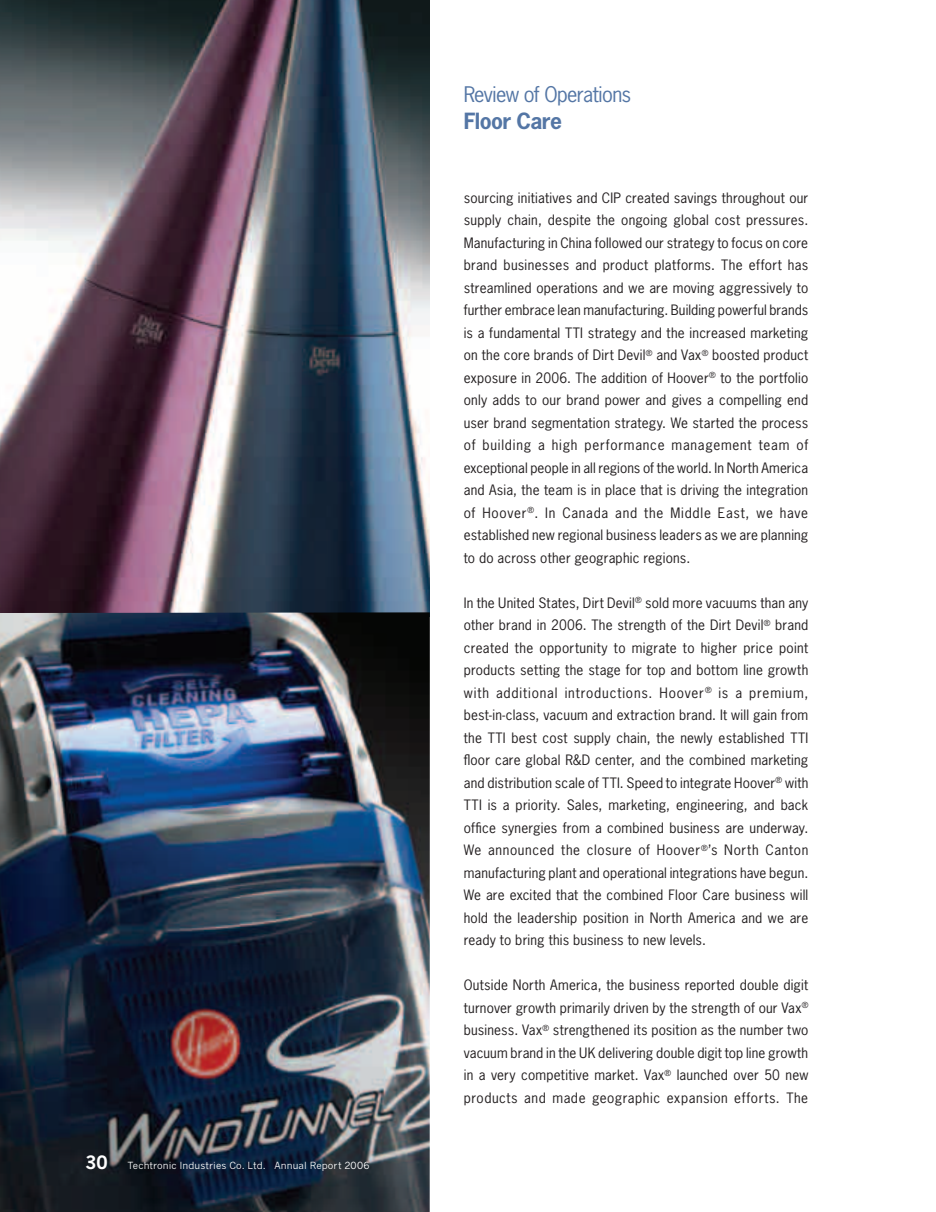
<style>
.page{position:relative;width:936px;height:1212px;background:#fff}
.page>*{position:absolute;margin:0;border:0;box-sizing:border-box;transform-origin:0 0}
.t1{font:700 21px "News Gothic Std";letter-spacing:-.03em;color:#5476a5}
.t2{font:20.25px "News Gothic Std";letter-spacing:-.03em;color:#5476a5}
.t3{font:13.5px/22.5px "News Gothic Std";letter-spacing:.015em;color:#231f20;text-align:justify}
.t4{font:9.75px "News Gothic";letter-spacing:.01em;color:#fff}
.s1{font-weight:700;font-size:18px}
</style>
<div class="page">
<img style="left:0;top:0;width:429px;height:612px">
<img style="left:0;top:612px;width:430px;height:600px">
<p class="t4" style="left:85px;top:1160px;width:286px"><span class="s1">30</span> Techtronic Industries Co. Ltd. Annual Report 2006</p>
<h2 class="t2" style="left:463px;top:86px;width:169px">Review of Operations</h2>
<h1 class="t1" style="left:463px;top:113px;width:100px">Floor Care</h1>
<p class="t3" style="left:463px;top:187px;width:346px">sourcing initiatives and CIP created savings throughout our supply chain, despite the ongoing global cost pressures.<br>Manufacturing in China followed our strategy to focus on core brand businesses and product platforms. The effort has streamlined operations and we are moving aggressively to further embrace lean manufacturing. Building powerful brands is a fundamental TTI strategy and the increased marketing on the core brands of Dirt Devil<sup>®</sup> and Vax<sup>®</sup> boosted product exposure in 2006. The addition of Hoover<sup>®</sup> to the portfolio only adds to our brand power and gives a compelling end user brand segmentation strategy. We started the process of building a high performance management team of exceptional people in all regions of the world. In North America and Asia, the team is in place that is driving the integration of Hoover<sup>®</sup>. In Canada and the Middle East, we have established new regional business leaders as we are planning to do across other geographic regions.</p>
<p class="t3" style="left:463px;top:592px;width:346px">In the United States, Dirt Devil<sup>®</sup> sold more vacuums than any other brand in 2006. The strength of the Dirt Devil<sup>®</sup> brand created the opportunity to migrate to higher price point products setting the stage for top and bottom line growth with additional introductions. Hoover<sup>®</sup> is a premium, best-in-class, vacuum and extraction brand. It will gain from the TTI best cost supply chain, the newly established TTI floor care global R&amp;D center, and the combined marketing and distribution scale of TTI. Speed to integrate Hoover<sup>®</sup> with TTI is a priority. Sales, marketing, engineering, and back office synergies from a combined business are underway.<br>We announced the closure of Hoover<sup>®</sup>’s North Canton manufacturing plant and operational integrations have begun.<br>We are excited that the combined Floor Care business will hold the leadership position in North America and we are ready to bring this business to new levels.</p>
<p class="t3" style="left:463px;top:975px;width:346px">Outside North America, the business reported double digit turnover growth primarily driven by the strength of our Vax<sup>® </sup>business. Vax<sup>®</sup> strengthened its position as the number two vacuum brand in the UK delivering double digit top line growth in a very competitive market. Vax<sup>®</sup> launched over 50 new products and made geographic expansion efforts. The</p>
</div>
